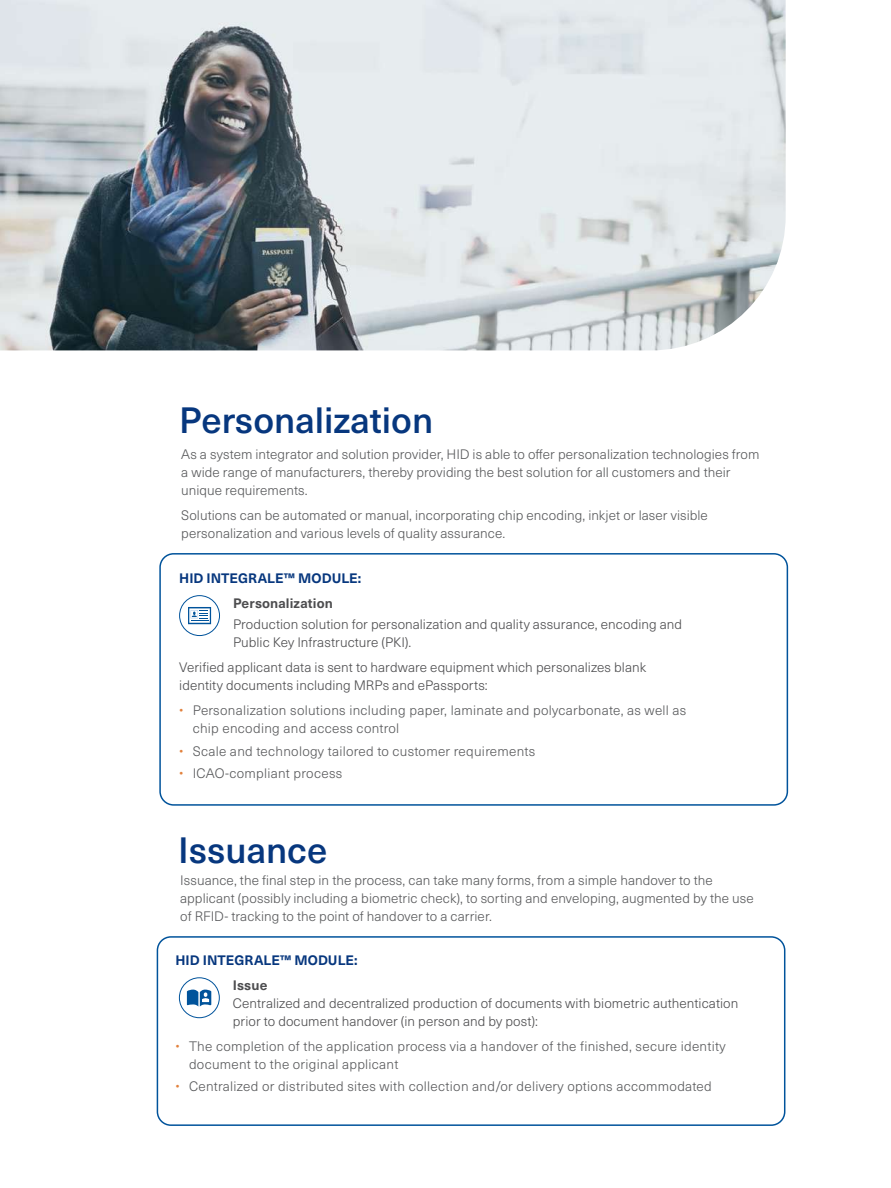
<style>
.page{position:relative;width:891px;height:1188px;background:#fff}
.page>*{position:absolute;margin:0;border:0;box-sizing:border-box;transform-origin:0 0}
.t1{font:500 36px "Neue Haas Unica Pro";color:#07377e}
.t2{font:300 13.5px/18px "Neue Haas Unica Pro";letter-spacing:.01em;color:#58595b}
.t3{font:300 13.5px/18px "Neue Haas Unica Pro";letter-spacing:.005em;color:#4d4d4f}
.t4{font:700 13.5px "Neue Haas Unica Pro";letter-spacing:.005em;color:#07377e}
.t5{font:700 13.5px "Neue Haas Unica Pro";letter-spacing:.01em;color:#4d4d4f}
.s1{color:#e2813c}
</style>
<div class="page">
<img style="left:0;top:0;width:786px;height:350px">
<div style="left:159px;top:553px;width:629px;height:253px;border:2px solid #00539b;border-radius:14px"></div>
<svg style="left:180px;top:596px;width:40px;height:40px"></svg>
<div style="left:179px;top:595px;width:41px;height:41px;border:1px solid #00539b;border-radius:50%"></div>
<svg style="left:188px;top:607px;width:23px;height:17px"></svg>
<div style="left:157px;top:936px;width:628px;height:190px;border:2px solid #00539b;border-radius:14px"></div>
<div style="left:179px;top:977px;width:41px;height:41px;border:1px solid #00539b;border-radius:50%"></div>
<svg style="left:187px;top:990px;width:24px;height:17px"></svg>
<h1 class="t1" style="left:179px;top:398px;width:255px">Personalization</h1>
<p class="t2" style="left:181px;top:445px;width:580px">As a system integrator and solution provider, HID is able to offer personalization technologies from a wide range of manufacturers, thereby providing the best solution for all customers and their unique requirements.</p>
<p class="t2" style="left:181px;top:506px;width:528px">Solutions can be automated or manual, incorporating chip encoding, inkjet or laser visible personalization and various levels of quality assurance.</p>
<p class="t4" style="left:179px;top:570px;width:184px">HID INTEGRALE™ MODULE:</p>
<p class="t5" style="left:233px;top:595px;width:101px">Personalization</p>
<p class="t3" style="left:233px;top:616px;width:451px">Production solution for personalization and quality assurance, encoding and<br>Public Key Infrastructure (PKI).</p>
<p class="t3" style="left:179px;top:659px;width:468px">Verified applicant data is sent to hardware equipment which personalizes blank identity documents including MRPs and ePassports:</p>
<p class="t2" style="left:193px;top:701px;width:495px;text-indent:-13px"><span class="s1">•</span> Personalization solutions including paper, laminate and polycarbonate, as well as chip encoding and access control</p>
<p class="t2" style="left:179px;top:742px;width:358px"><span class="s1">•</span> Scale and technology tailored to customer requirements</p>
<p class="t2" style="left:179px;top:765px;width:165px"><span class="s1">•</span> ICAO-compliant process</p>
<h1 class="t1" style="left:178px;top:829px;width:151px">Issuance</h1>
<p class="t2" style="left:180px;top:871px;width:575px">Issuance, the final step in the process, can take many forms, from a simple handover to the applicant (possibly including a biometric check), to sorting and enveloping, augmented by the use of RFID- tracking to the point of handover to a carrier.</p>
<p class="t4" style="left:176px;top:952px;width:184px">HID INTEGRALE™ MODULE:</p>
<p class="t5" style="left:233px;top:977px;width:36px">Issue</p>
<p class="t3" style="left:233px;top:994px;width:507px">Centralized and decentralized production of documents with biometric authentication prior to document handover (in person and by post):</p>
<p class="t2" style="left:189px;top:1037px;width:538px;text-indent:-14px"><span class="s1">•</span> The completion of the application process via a handover of the finished, secure identity document to the original applicant</p>
<p class="t2" style="left:176px;top:1078px;width:538px"><span class="s1">•</span> Centralized or distributed sites with collection and/or delivery options accommodated</p>
</div>
